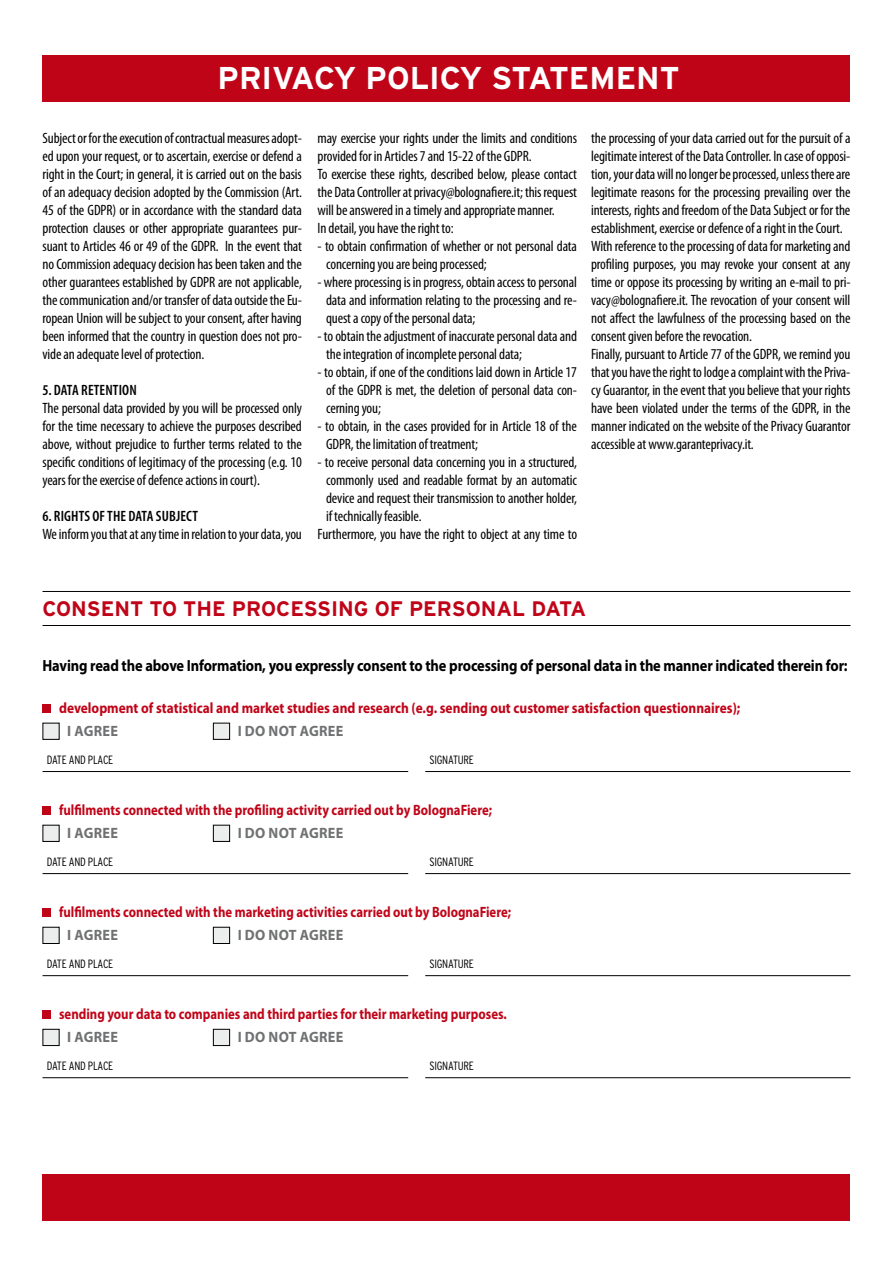
<style>
.page{position:relative;width:893px;height:1263px;background:#fff}
.page>*{position:absolute;margin:0;border:0;box-sizing:border-box;transform-origin:0 0}
.t1{font:700 31.5px "Interstate";color:#fff}
.t2{font:700 21px "Interstate";color:#c00418}
.t3{font:700 16.2px "Myriad Pro";letter-spacing:-.01em;color:#000;scale:.89 1}
.t4{font:condensed 15px/18px "Myriad Pro";letter-spacing:-.01em;color:#000}
.t5{font:700 15px "Myriad Pro";color:#c00418;scale:.85 1}
.t6{font:700 15px "Myriad Pro";color:#c00418;scale:.89 1}
.t7{font:700 15px "Myriad Pro";letter-spacing:.02em;color:#707172;scale:.95 1}
.t8{font:600 condensed 15px "Myriad Pro";letter-spacing:.01em;color:#000}
.t9{font:300 12px "Interstate Condensed";letter-spacing:-.02em;color:#000}
</style>
<div class="page">
<div style="left:43px;top:723px;width:16px;height:16px;background:#eceded"></div>
<hr style="left:43px;top:625px;width:807px;height:1px;background:#000">
<hr style="left:43px;top:591px;width:807px;height:1px;background:#000">
<div style="left:43px;top:806px;width:8px;height:9px;background:#c00418"></div>
<div style="left:43px;top:908px;width:8px;height:9px;background:#c00418"></div>
<div style="left:43px;top:1010px;width:8px;height:9px;background:#c00418"></div>
<div style="left:43px;top:704px;width:8px;height:9px;background:#c00418"></div>
<div style="left:43px;top:825px;width:16px;height:16px;background:#eceded"></div>
<div style="left:43px;top:825px;width:16px;height:17px;border:1px solid #000"></div>
<div style="left:43px;top:927px;width:16px;height:16px;background:#eceded"></div>
<div style="left:43px;top:927px;width:16px;height:17px;border:1px solid #000"></div>
<div style="left:43px;top:1029px;width:16px;height:16px;background:#eceded"></div>
<div style="left:43px;top:1029px;width:16px;height:17px;border:1px solid #000"></div>
<div style="left:213px;top:723px;width:17px;height:16px;background:#eceded"></div>
<div style="left:213px;top:723px;width:17px;height:16px;border:1px solid #000"></div>
<div style="left:213px;top:825px;width:17px;height:16px;background:#eceded"></div>
<div style="left:213px;top:825px;width:17px;height:17px;border:1px solid #000"></div>
<div style="left:213px;top:927px;width:17px;height:16px;background:#eceded"></div>
<div style="left:213px;top:927px;width:17px;height:17px;border:1px solid #000"></div>
<div style="left:213px;top:1029px;width:17px;height:16px;background:#eceded"></div>
<div style="left:213px;top:1029px;width:17px;height:17px;border:1px solid #000"></div>
<hr style="left:43px;top:771px;width:365px;height:1px;background:#000">
<hr style="left:425px;top:771px;width:425px;height:1px;background:#000">
<hr style="left:43px;top:873px;width:365px;height:1px;background:#000">
<hr style="left:425px;top:873px;width:425px;height:1px;background:#000">
<hr style="left:43px;top:975px;width:365px;height:1px;background:#000">
<hr style="left:425px;top:975px;width:425px;height:1px;background:#000">
<hr style="left:43px;top:1077px;width:365px;height:1px;background:#000">
<hr style="left:425px;top:1077px;width:425px;height:1px;background:#000">
<div style="left:43px;top:55px;width:807px;height:47px;background:#c00418"></div>
<div style="left:43px;top:1174px;width:807px;height:46px;background:#c00418"></div>
<h1 class="t1" style="left:218px;top:61px;width:464px">PRIVACY POLICY STATEMENT</h1>
<p class="t4" style="left:43px;top:129px;width:261px;text-align:justify">Subject or for the execution of contractual measures adopt&shy;ed upon your request, or to ascertain, exercise or defend a right in the Court; in general, it is carried out on the basis of an adequacy decision adopted by the Commission (Art.<br>45 of the GDPR) or in accordance with the standard data protection clauses or other appropriate guarantees pur&shy;suant to Articles 46 or 49 of the GDPR. In the event that no Commission adequacy decision has been taken and the other guarantees established by GDPR are not applicable, the communication and/or transfer of data outside the Eu&shy;ropean Union will be subject to your consent, after having been informed that the country in question does not pro&shy;vide an adequate level of protection.</p>
<p class="t8" style="left:43px;top:382px;width:96px">5. DATA RETENTION</p>
<p class="t4" style="left:43px;top:399px;width:261px;text-align:justify">The personal data provided by you will be processed only for the time necessary to achieve the purposes described above, without prejudice to further terms related to the specific conditions of legitimacy of the processing (e.g. 10 years for the exercise of defence actions in court).</p>
<p class="t8" style="left:43px;top:508px;width:157px">6. RIGHTS OF THE DATA SUBJECT</p>
<p class="t4" style="left:43px;top:525px;width:261px">We inform you that at any time in relation to your data, you</p>
<p class="t4" style="left:318px;top:129px;width:261px">may exercise your rights under the limits and conditions provided for in Articles 7 and 15-22 of the GDPR.<br>To exercise these rights, described below, please contact the Data Controller at privacy@bolognafiere.it; this request will be answered in a timely and appropriate manner.<br>In detail, you have the right to:</p>
<p class="t4" style="left:326px;top:237px;width:252px;text-indent:-9px">- to obtain confirmation of whether or not personal data concerning you are being processed;</p>
<p class="t4" style="left:326px;top:273px;width:252px;text-align:justify;text-indent:-9px">- where processing is in progress, obtain access to personal data and information relating to the processing and re&shy;quest a copy of the personal data;</p>
<p class="t4" style="left:326px;top:327px;width:252px;text-indent:-9px">- to obtain the adjustment of inaccurate personal data and the integration of incomplete personal data;</p>
<p class="t4" style="left:326px;top:363px;width:252px;text-align:justify;text-indent:-9px">- to obtain, if one of the conditions laid down in Article 17 of the GDPR is met, the deletion of personal data con&shy;cerning you;</p>
<p class="t4" style="left:326px;top:417px;width:252px;text-indent:-9px">- to obtain, in the cases provided for in Article 18 of the<br>GDPR, the limitation of treatment;</p>
<p class="t4" style="left:318px;top:453px;width:261px">- to receive personal data concerning you in a structured,</p>
<p class="t4" style="left:326px;top:471px;width:252px">commonly used and readable format by an automatic</p>
<p class="t4" style="left:326px;top:489px;width:252px">device and request their transmission to another holder,</p>
<p class="t4" style="left:326px;top:507px;width:97px">if technically feasible.</p>
<p class="t4" style="left:318px;top:525px;width:261px">Furthermore, you have the right to object at any time to</p>
<p class="t4" style="left:591px;top:129px;width:261px">the processing of your data carried out for the pursuit of a legitimate interest of the Data Controller. In case of opposi&shy;tion, your data will no longer be processed, unless there are legitimate reasons for the processing prevailing over the interests, rights and freedom of the Data Subject or for the establishment, exercise or defence of a right in the Court.<br>With reference to the processing of data for marketing and profiling purposes, you may revoke your consent at any time or oppose its processing by writing an e-mail to pri&shy;vacy@bolognafiere.it. The revocation of your consent will not affect the lawfulness of the processing based on the consent given before the revocation.<br>Finally, pursuant to Article 77 of the GDPR, we remind you that you have the right to lodge a complaint with the Priva&shy;cy Guarantor, in the event that you believe that your rights have been violated under the terms of the GDPR, in the manner indicated on the website of the Privacy Guarantor accessible at www.garanteprivacy.it.</p>
<h2 class="t2" style="left:43px;top:597px;width:545px">CONSENT TO THE PROCESSING OF PERSONAL DATA</h2>
<p class="t3" style="left:43px;top:657px;width:906px">Having read the above Information, you expressly consent to the processing of personal data in the manner indicated therein for:</p>
<p class="t6" style="left:59px;top:699px;width:767px">development of statistical and market studies and research (e.g. sending out customer satisfaction questionnaires);</p>
<p class="t7" style="left:67px;top:723px;width:55px">I AGREE</p>
<p class="t7" style="left:238px;top:723px;width:113px">I DO NOT AGREE</p>
<p class="t9" style="left:47px;top:753px;width:68px">DATE AND PLACE</p>
<p class="t9" style="left:429px;top:753px;width:46px">SIGNATURE</p>
<p class="t5" style="left:59px;top:801px;width:511px">fulfilments connected with the profiling activity carried out by BolognaFiere;</p>
<p class="t7" style="left:67px;top:825px;width:55px">I AGREE</p>
<p class="t9" style="left:47px;top:855px;width:68px">DATE AND PLACE</p>
<p class="t7" style="left:238px;top:825px;width:113px">I DO NOT AGREE</p>
<p class="t9" style="left:429px;top:855px;width:46px">SIGNATURE</p>
<p class="t5" style="left:59px;top:903px;width:533px">fulfilments connected with the marketing activities carried out by BolognaFiere;</p>
<p class="t7" style="left:67px;top:927px;width:55px">I AGREE</p>
<p class="t9" style="left:47px;top:957px;width:68px">DATE AND PLACE</p>
<p class="t7" style="left:238px;top:927px;width:113px">I DO NOT AGREE</p>
<p class="t9" style="left:429px;top:957px;width:46px">SIGNATURE</p>
<p class="t5" style="left:59px;top:1006px;width:528px">sending your data to companies and third parties for their marketing purposes.</p>
<p class="t7" style="left:67px;top:1029px;width:55px">I AGREE</p>
<p class="t9" style="left:47px;top:1059px;width:68px">DATE AND PLACE</p>
<p class="t7" style="left:238px;top:1029px;width:113px">I DO NOT AGREE</p>
<p class="t9" style="left:429px;top:1059px;width:46px">SIGNATURE</p>
</div>
